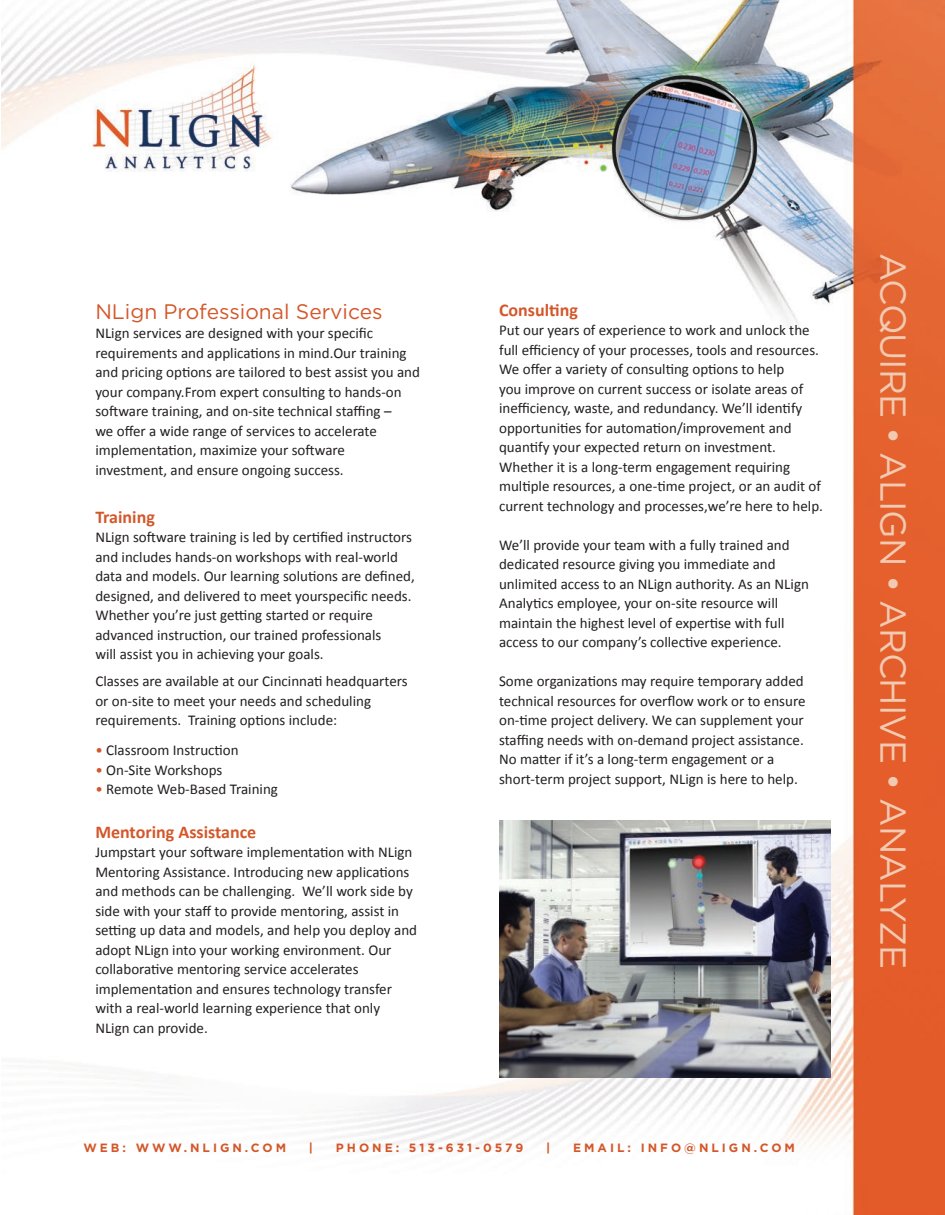
<style>
.page{position:relative;width:945px;height:1215px;background:#fff}
.page>*{position:absolute;margin:0;border:0;box-sizing:border-box;transform-origin:0 0}
.t1{font:36px "Gotham HTF";letter-spacing:-.03em;color:#f1cab1}
.t2{font:21px "Gotham HTF";color:#d4572a}
.t3{font:700 18px "Calibri";color:#d4572a}
.t4{font:15px/19.5px "Calibri";color:#231f20}
.t5{font:700 12px "Gotham";letter-spacing:.25em;color:#d4572a}
.s1{color:#d4572a}
</style>
<div class="page">
<img style="left:2px;top:0;width:943px;height:1215px">
<img style="left:499px;top:820px;width:332px;height:257px">
<p class="t2" style="left:95px;top:300px;width:289px">NLign Professional Services</p>
<p class="t4" style="left:95px;top:324px;width:326px">NLign services are designed with your specific requirements and applications in mind.Our training and pricing options are tailored to best assist you and your company.From expert consulting to hands-on software training, and on-site technical staffing –<br>we offer a wide range of services to accelerate implementation, maximize your software investment, and ensure ongoing success.</p>
<p class="t3" style="left:95px;top:505px;width:61px">Training</p>
<p class="t4" style="left:95px;top:528px;width:321px">NLign software training is led by certified instructors and includes hands-on workshops with real-world data and models. Our learning solutions are defined, designed, and delivered to meet yourspecific needs.<br>Whether you’re just getting started or require advanced instruction, our trained professionals<br>will assist you in achieving your goals.</p>
<p class="t4" style="left:95px;top:672px;width:314px">Classes are available at our Cincinnati headquarters or on-site to meet your needs and scheduling requirements. Training options include:</p>
<p class="t4" style="left:95px;top:741px;width:145px"><span class="s1">•</span> Classroom Instruction</p>
<p class="t4" style="left:95px;top:760px;width:129px"><span class="s1">•</span> On-Site Workshops</p>
<p class="t4" style="left:95px;top:780px;width:184px"><span class="s1">•</span> Remote Web-Based Training</p>
<p class="t3" style="left:95px;top:820px;width:162px">Mentoring Assistance</p>
<p class="t4" style="left:95px;top:843px;width:323px">Jumpstart your software implementation with NLign Mentoring Assistance. Introducing new applications and methods can be challenging. We’ll work side by side with your staff to provide mentoring, assist in setting up data and models, and help you deploy and adopt NLign into your working environment. Our collaborative mentoring service accelerates implementation and ensures technology transfer with a real-world learning experience that only NLign can provide.</p>
<p class="t3" style="left:499px;top:298px;width:80px">Consulting</p>
<p class="t4" style="left:499px;top:321px;width:325px">Put our years of experience to work and unlock the full efficiency of your processes, tools and resources.<br>We offer a variety of consulting options to help<br>you improve on current success or isolate areas of inefficiency, waste, and redundancy. We’ll identify opportunities for automation/improvement and quantify your expected return on investment.<br>Whether it is a long-term engagement requiring multiple resources, a one-time project, or an audit of current technology and processes,we’re here to help.</p>
<p class="t4" style="left:499px;top:535px;width:311px">We’ll provide your team with a fully trained and dedicated resource giving you immediate and unlimited access to an NLign authority. As an NLign Analytics employee, your on-site resource will maintain the highest level of expertise with full access to our company’s collective experience.</p>
<p class="t4" style="left:499px;top:672px;width:308px">Some organizations may require temporary added technical resources for overflow work or to ensure on-time project delivery. We can supplement your staffing needs with on-demand project assistance.<br>No matter if it’s a long-term engagement or a short-term project support, NLign is here to help.</p>
<p class="t5" style="left:83px;top:1141px;width:204px">WEB: WWW.NLIGN.COM</p>
<p class="t5" style="left:309px;top:1141px;width:6px">|</p>
<p class="t5" style="left:336px;top:1141px;width:189px">PHONE: 513-631-0579</p>
<p class="t5" style="left:546px;top:1141px;width:6px">|</p>
<p class="t5" style="left:573px;top:1141px;width:223px">EMAIL: INFO@NLIGN.COM</p>
<p class="t1" style="left:913px;top:253px;width:718px;rotate:90deg">ACQUIRE • ALIGN • ARCHIVE • ANALYZE</p>
</div>
